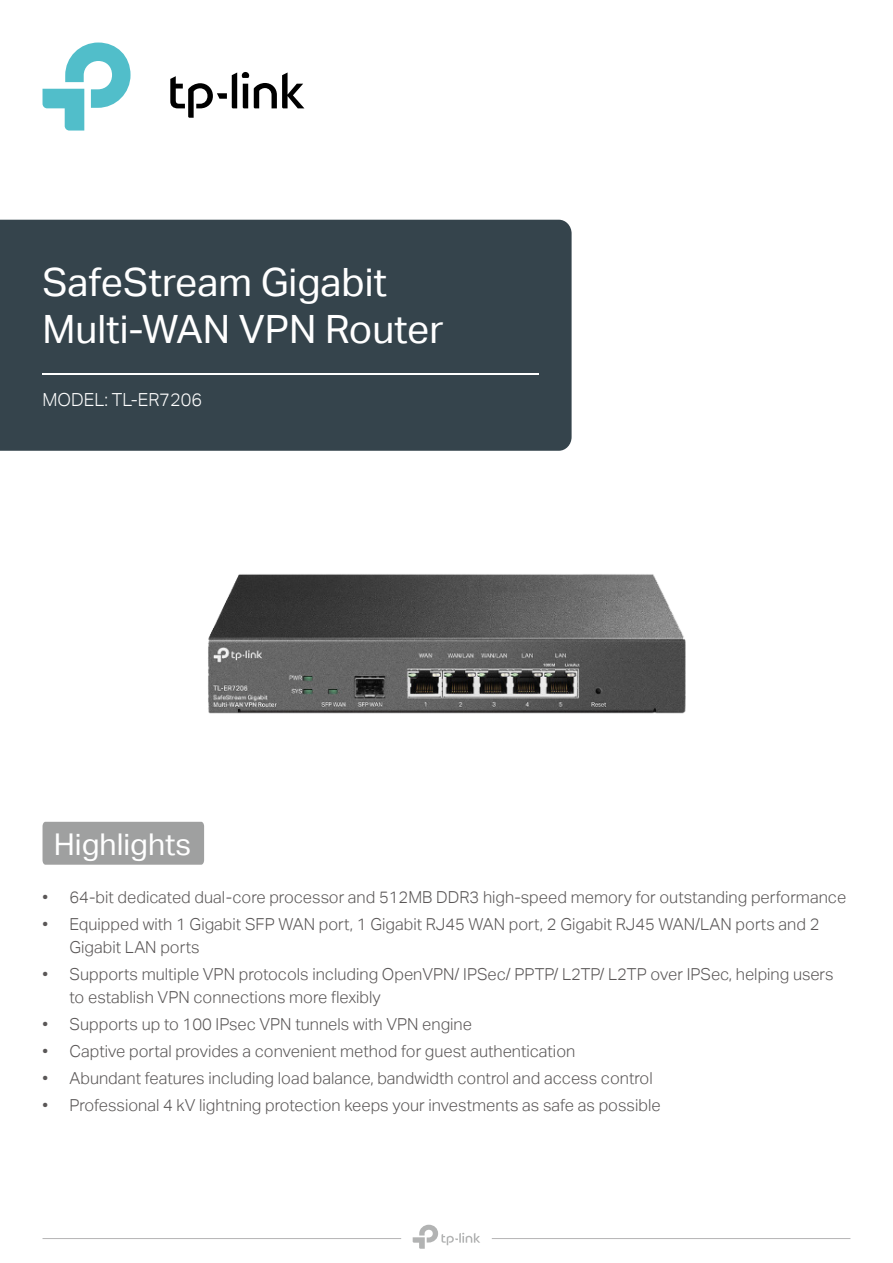
<style>
.page{position:relative;width:893px;height:1263px;background:#fff}
.page>*{position:absolute;margin:0;border:0;box-sizing:border-box;transform-origin:0 0}
.t1{font:39px/46.8px "TP Link Aktiv Regular";color:#fff}
.t2{font:30px "TP Link Aktiv Regular";color:#fff}
.t3{font:18px "TP Link Aktiv Light";color:#fff}
.t4{font:16.5px/22.8px "TP Link Aktiv Light";color:#5a5757}
</style>
<div class="page">
<hr style="left:43px;top:1238px;width:358px;height:1px;background:#b5b4b5">
<hr style="left:492px;top:1238px;width:358px;height:1px;background:#b5b4b5">
<svg style="left:413px;top:1225px;width:67px;height:24px"></svg>
<div style="left:0;top:220px;width:572px;height:231px;background:#35444c"></div>
<hr style="left:43px;top:374px;width:496px;height:1px;background:#fff">
<svg style="left:43px;top:43px;width:88px;height:88px"></svg>
<svg style="left:170px;top:72px;width:134px;height:46px"></svg>
<div style="left:43px;top:822px;width:161px;height:43px;background:#9fa0a0"></div>
<img style="left:208px;top:574px;width:478px;height:140px">
<h1 class="t1" style="left:43px;top:259px;width:403px">SafeStream Gigabit<br>Multi-WAN VPN Router</h1>
<p class="t3" style="left:43px;top:389px;width:161px">MODEL: TL-ER7206</p>
<h2 class="t2" style="left:54px;top:827px;width:139px">Highlights</h2>
<p class="t4" style="left:43px;top:886px;width:805px">• 64-bit dedicated dual-core processor and 512MB DDR3 high-speed memory for outstanding performance</p>
<p class="t4" style="left:70px;top:913px;width:751px;text-indent:-27px">• Equipped with 1 Gigabit SFP WAN port, 1 Gigabit RJ45 WAN port, 2 Gigabit RJ45 WAN/LAN ports and 2<br>Gigabit LAN ports</p>
<p class="t4" style="left:70px;top:963px;width:765px;text-indent:-27px">• Supports multiple VPN protocols including OpenVPN/ IPSec/ PPTP/ L2TP/ L2TP over IPSec, helping users to establish VPN connections more flexibly</p>
<p class="t4" style="left:43px;top:1012px;width:431px">• Supports up to 100 IPsec VPN tunnels with VPN engine</p>
<p class="t4" style="left:43px;top:1040px;width:534px">• Captive portal provides a convenient method for guest authentication</p>
<p class="t4" style="left:43px;top:1067px;width:612px">• Abundant features including load balance, bandwidth control and access control</p>
<p class="t4" style="left:43px;top:1094px;width:620px">• Professional 4 kV lightning protection keeps your investments as safe as possible</p>
</div>
